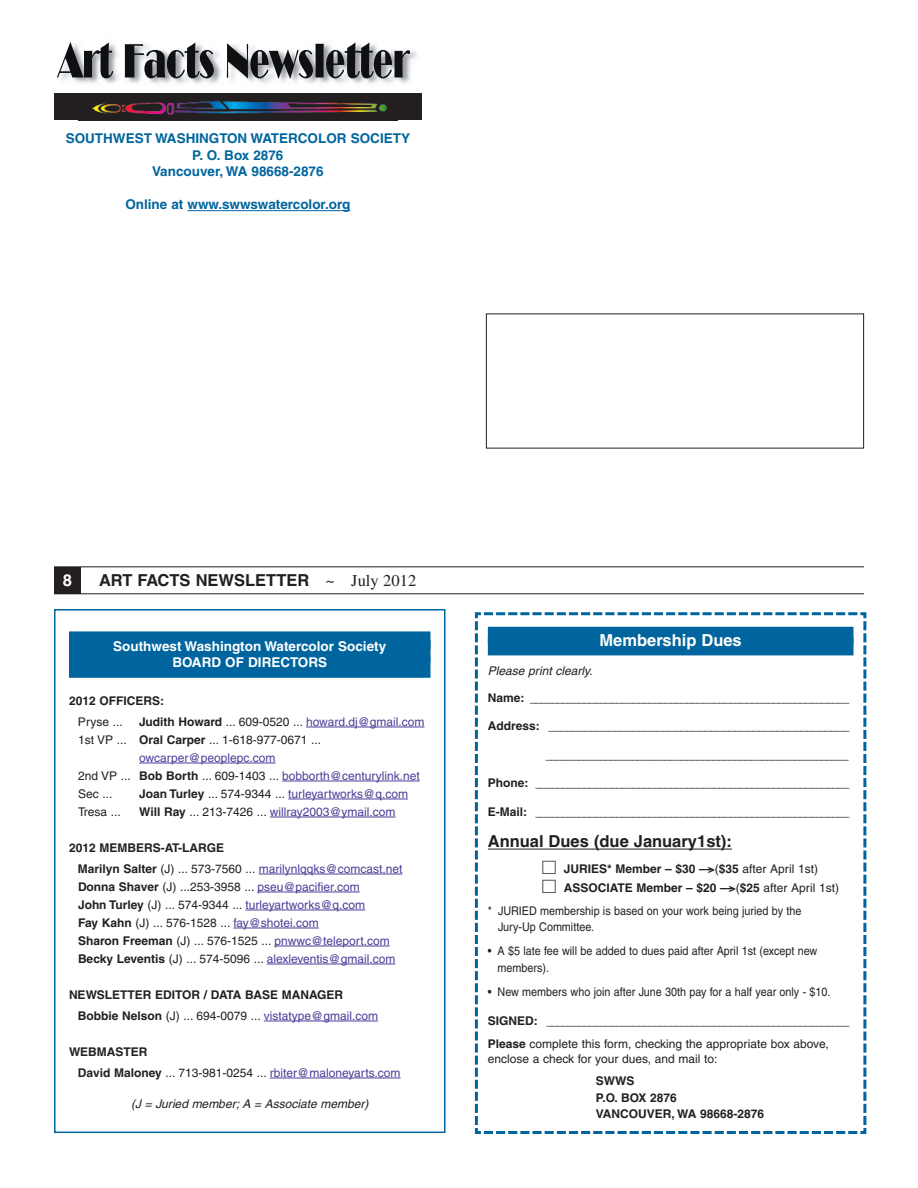
<style>
.page{position:relative;width:918px;height:1188px;background:#fff}
.page>*{position:absolute;margin:0;border:0;box-sizing:border-box;transform-origin:0 0}
.t1{font:700 16.5px "Helvetica";color:#231f20}
.t2{font:700 16.5px "Helvetica";color:#fff}
.t3{font:700 13.5px/16.5px "Helvetica";color:#00659e;text-align:center}
.t4{font:700 13.5px/16.2px "Helvetica";color:#fff;text-align:center}
.t5{font:12px/18px "Helvetica";color:#4d3c98}
.t6{font:700 12px/16.5px "Helvetica";color:#231f20}
.t7{font:12px "Times";color:#231f20}
.t8{font:12px/16.5px "Helvetica";color:#231f20;scale:.9 1}
.t9{font:12px/14.4px "Helvetica";color:#231f20}
.t10{font:italic 12px "Helvetica";color:#231f20}
.s1{font-family:"Times";font-weight:400}
.s2{font-weight:700;color:#231f20}
.s3{color:#231f20}
.s4{font-weight:700}
.s5{font-weight:400}
.s6{font-weight:400;color:#4d3c98}
.s7{font-family:"Helvetica";font-weight:700}
</style>
<div class="page">
<hr style="left:188px;top:210px;width:162px;height:1px;background:#00659e">
<hr style="left:54px;top:566px;width:810px;height:1px;background:#231f20">
<hr style="left:54px;top:593px;width:810px;height:1px;background:#231f20">
<div style="left:54px;top:567px;width:27px;height:26px;background:#231f20"></div>
<img style="left:60px;top:44px;width:358px;height:40px">
<svg style="left:57px;top:42px;width:56px;height:36px"></svg>
<svg style="left:125px;top:42px;width:89px;height:36px"></svg>
<svg style="left:227px;top:42px;width:183px;height:37px"></svg>
<img style="left:81px;top:94px;width:313px;height:26px">
<div style="left:394px;top:94px;width:28px;height:26px;background:#231f20"></div>
<div style="left:54px;top:94px;width:27px;height:26px;background:#231f20"></div>
<div style="left:54px;top:609px;width:392px;height:524px;border:2px solid #00659e"></div>
<div style="left:69px;top:631px;width:361px;height:18px;background:#00659e"></div>
<div style="left:69px;top:641px;width:361px;height:21px;background:#00659e"></div>
<div style="left:69px;top:657px;width:361px;height:21px;background:#00659e"></div>
<hr style="left:306px;top:727px;width:119px;height:1px;background:#4d3c98">
<hr style="left:139px;top:763px;width:137px;height:1px;background:#4d3c98">
<hr style="left:282px;top:781px;width:138px;height:1px;background:#4d3c98">
<hr style="left:288px;top:799px;width:120px;height:1px;background:#4d3c98">
<hr style="left:270px;top:817px;width:126px;height:1px;background:#4d3c98">
<hr style="left:259px;top:874px;width:143px;height:1px;background:#4d3c98">
<hr style="left:257px;top:892px;width:103px;height:1px;background:#4d3c98">
<hr style="left:245px;top:910px;width:120px;height:1px;background:#4d3c98">
<hr style="left:233px;top:928px;width:86px;height:1px;background:#4d3c98">
<hr style="left:274px;top:946px;width:116px;height:1px;background:#4d3c98">
<hr style="left:267px;top:964px;width:128px;height:1px;background:#4d3c98">
<hr style="left:264px;top:1021px;width:114px;height:1px;background:#4d3c98">
<hr style="left:270px;top:1078px;width:131px;height:1px;background:#4d3c98">
<svg style="left:474px;top:612px;width:393px;height:522px"></svg>
<p class="t3" style="left:66px;top:131px;width:346px">SOUTHWEST WASHINGTON WATERCOLOR SOCIETY<br>P. O. Box 2876<br>Vancouver, WA 98668-2876</p>
<p class="t3" style="left:125px;top:197px;width:227px">Online at www.swwswatercolor.org</p>
<h1 class="t2" style="left:63px;top:574px;width:11px">8</h1>
<h1 class="t1" style="left:99px;top:574px;width:319px">ART FACTS NEWSLETTER <span class="s1">~ July 2012</span></h1>
<p class="t4" style="left:113px;top:639px;width:274px">Southwest Washington Watercolor Society<br>BOARD OF DIRECTORS</p>
<p class="t6" style="left:69px;top:693px;width:97px">2012 OFFICERS:</p>
<p class="t9" style="left:78px;top:715px;width:46px">Pryse ...</p>
<p class="t5" style="left:139px;top:714px;width:287px"><span class="s2">Judith Howard</span> <span class="s3">... 609-0520 ...</span> howard.dj@gmail.com</p>
<p class="t9" style="left:78px;top:733px;width:245px">1st VP ... <span class="s4">Oral Carper</span> ... 1-618-977-0671 ...</p>
<p class="t5" style="left:139px;top:750px;width:138px">owcarper@peoplepc.com</p>
<p class="t5" style="left:78px;top:768px;width:343px"><span class="s3">2nd VP ...</span> <span class="s2">Bob Borth</span> <span class="s3">... 609-1403 ...</span> bobborth@centurylink.net</p>
<p class="t9" style="left:78px;top:787px;width:36px">Sec ...</p>
<p class="t5" style="left:139px;top:786px;width:270px"><span class="s2">Joan Turley</span> <span class="s3">... 574-9344 ...</span> turleyartworks@q.com</p>
<p class="t9" style="left:78px;top:805px;width:44px">Tresa ...</p>
<p class="t5" style="left:139px;top:804px;width:258px"><span class="s2">Will Ray</span> <span class="s3">... 213-7426 ...</span> willray2003@ymail.com</p>
<p class="t6" style="left:78px;top:838px;width:326px;line-height:21px;text-indent:-9px">2012 MEMBERS-AT-LARGE<br>Marilyn Salter <span class="s5">(J) ... 573-7560 ...</span> <span class="s6">marilynlqqks@comcast.net</span></p>
<p class="t5" style="left:78px;top:879px;width:319px"><span class="s2">Donna Shaver</span> <span class="s3">(J) ...253-3958 ...</span> pseu@pacifier.com<br><span class="s2">John Turley</span> <span class="s3">(J) ... 574-9344 ...</span> turleyartworks@q.com<br><span class="s2">Fay Kahn</span> <span class="s3">(J) ... 576-1528 ...</span> fay@shotei.com<br><span class="s2">Sharon Freeman</span> <span class="s3">(J) ... 576-1525 ...</span> pnwwc@teleport.com <span class="s2">Becky Leventis</span> <span class="s3">(J) ... 574-5096 ...</span> alexleventis@gmail.com</p>
<p class="t6" style="left:78px;top:985px;width:302px;line-height:21px;text-indent:-9px">NEWSLETTER EDITOR / DATA BASE MANAGER<br>Bobbie Nelson <span class="s5">(J) ... 694-0079 ...</span> <span class="s6">vistatype@gmail.com</span></p>
<p class="t5" style="left:78px;top:1042px;width:324px;line-height:21px;text-indent:-9px"><span class="s2">WEBMASTER<br>David Maloney</span> <span class="s3">... 713-981-0254 ...</span> rbiter@maloneyarts.com</p>
<p class="t10" style="left:131px;top:1100px;width:239px">(J = Juried member; A = Associate member)</p>
<h1 class="t2" style="left:600px;top:634px;width:144px">Membership Dues</h1>
<p class="t10" style="left:488px;top:666px;width:106px">Please print clearly.</p>
<p class="t7" style="left:488px;top:694px;width:363px"><span class="s7">Name:</span> ___________________________________________________________</p>
<p class="t6" style="left:488px;top:719px;width:363px">Address: __________________________________________________</p>
<p class="t7" style="left:546px;top:751px;width:305px">________________________________________________________</p>
<p class="t7" style="left:488px;top:779px;width:363px"><span class="s7">Phone:</span> __________________________________________________________</p>
<p class="t7" style="left:488px;top:808px;width:363px"><span class="s7">E-Mail:</span> __________________________________________________________</p>
<h1 class="t1" style="left:488px;top:835px;width:246px">Annual Dues (due January1st):</h1>
<p class="t6" style="left:564px;top:860px;width:277px;line-height:19.5px">JURIES* Member – $30 ––&gt;<span class="s5">(</span>$35 <span class="s5">after April 1st)<br></span>ASSOCIATE Member – $20 ––&gt;<span class="s5">(</span>$25 <span class="s5">after April 1st)</span></p>
<p class="t8" style="left:498px;top:903px;width:339px;text-indent:-10px">* JURIED membership is based on your work being juried by the<br>Jury-Up Committee.</p>
<p class="t8" style="left:498px;top:944px;width:357px;text-indent:-10px">• A $5 late fee will be added to dues paid after April 1st (except new members).</p>
<p class="t8" style="left:488px;top:984px;width:382px">• New members who join after June 30th pay for a half year only - $10.</p>
<p class="t7" style="left:488px;top:1017px;width:363px"><span class="s7">SIGNED:</span> ________________________________________________________</p>
<p class="t9" style="left:488px;top:1038px;width:342px"><span class="s4">Please</span> complete this form, checking the appropriate box above, enclose a check for your dues, and mail to:</p>
<p class="t6" style="left:596px;top:1074px;width:170px">SWWS<br>P.O. BOX 2876<br>VANCOUVER, WA 98668-2876</p>
</div>
